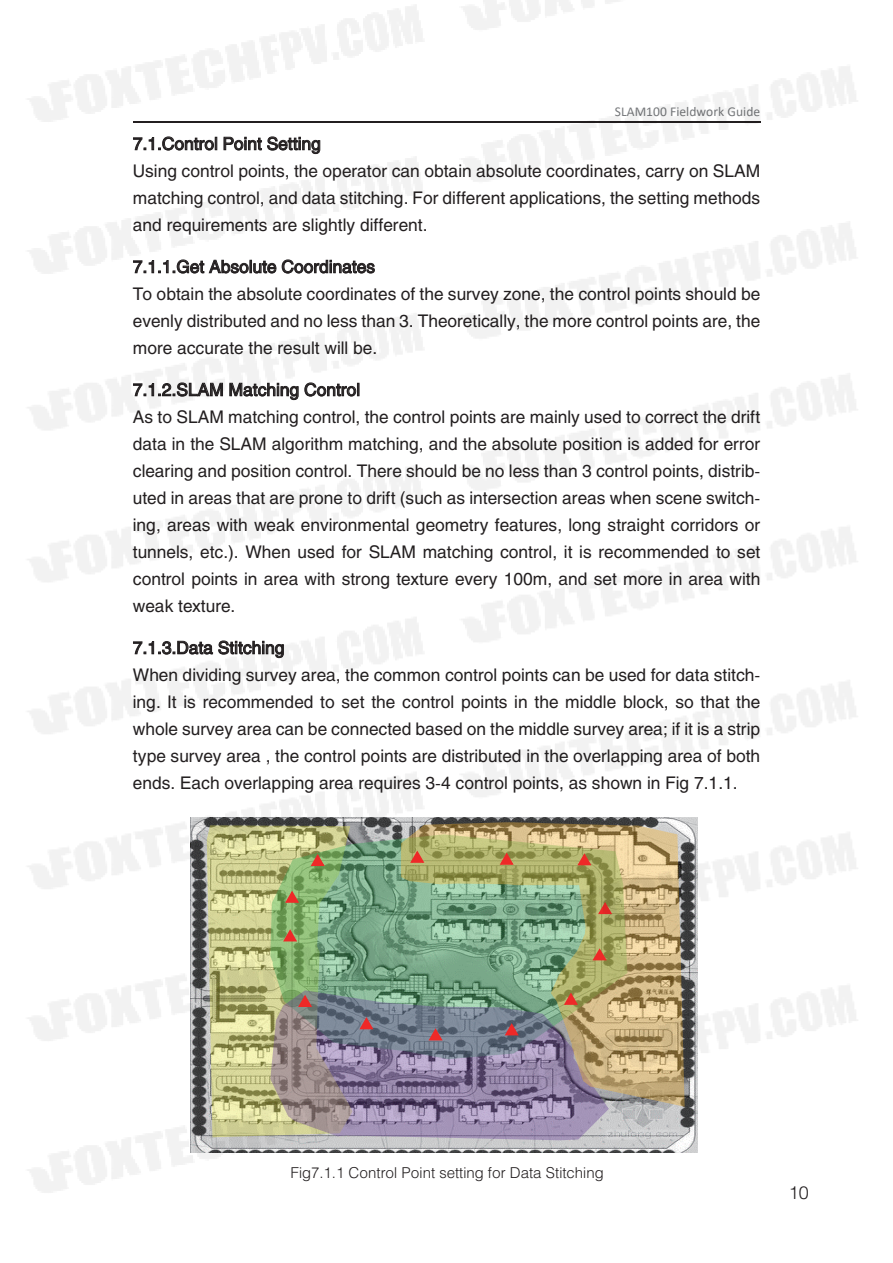
<style>
.page{position:relative;width:893px;height:1263px;background:#fff}
.page>*{position:absolute;margin:0;border:0;box-sizing:border-box;transform-origin:0 0}
.t1{font:18px "Helios Light C";color:#231f20}
.t2{font:17.25px/27px "Helios";color:#231f20}
.t3{font:15px "Helios Light C";color:#231f20}
.t4{font:13.5px "Calibri";letter-spacing:.005em;color:#76787b}
</style>
<div class="page">
<img style="left:27px;top:0;width:831px;height:1193px">
<p class="t4" style="left:615px;top:102px;width:147px">SLAM100 Fieldwork Guide</p>
<p class="t2" style="left:133px;top:130px;width:629px">7.1.Control Point Setting<br>Using control points, the operator can obtain absolute coordinates, carry on SLAM matching control, and data stitching. For different applications, the setting methods and requirements are slightly different.</p>
<p class="t2" style="left:133px;top:253px;width:629px">7.1.1.Get Absolute Coordinates<br>To obtain the absolute coordinates of the survey zone, the control points should be evenly distributed and no less than 3. Theoretically, the more control points are, the more accurate the result will be.</p>
<p class="t2" style="left:133px;top:376px;width:629px">7.1.2.SLAM Matching Control<br>As to SLAM matching control, the control points are mainly used to correct the drift data in the SLAM algorithm matching, and the absolute position is added for error clearing and position control. There should be no less than 3 control points, distrib&shy;uted in areas that are prone to drift (such as intersection areas when scene switch&shy;ing, areas with weak environmental geometry features, long straight corridors or tunnels, etc.). When used for SLAM matching control, it is recommended to set control points in area with strong texture every 100m, and set more in area with weak texture.</p>
<p class="t2" style="left:133px;top:634px;width:629px">7.1.3.Data Stitching<br>When dividing survey area, the common control points can be used for data stitch&shy;ing. It is recommended to set the control points in the middle block, so that the whole survey area can be connected based on the middle survey area; if it is a strip type survey area , the control points are distributed in the overlapping area of both ends. Each overlapping area requires 3-4 control points, as shown in Fig 7.1.1.</p>
<p class="t3" style="left:291px;top:1164px;width:314px">Fig7.1.1 Control Point setting for Data Stitching</p>
<p class="t1" style="left:789px;top:1181px;width:22px">10</p>
</div>
